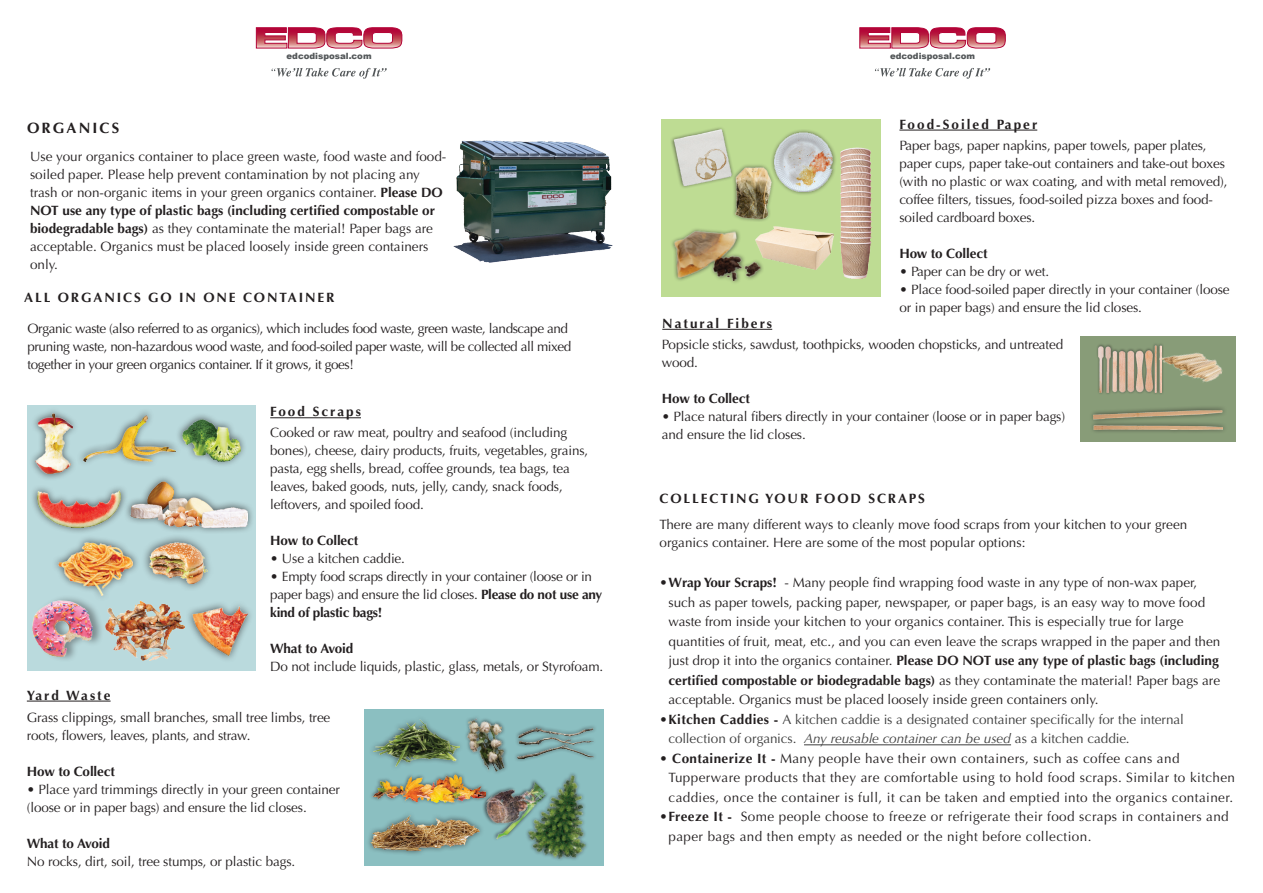
<style>
.page{position:relative;width:1263px;height:893px;background:#fff}
.page>*{position:absolute;margin:0;border:0;box-sizing:border-box;transform-origin:0 0}
.t1{font:700 15px "Optima";letter-spacing:.14em;color:#231f20}
.t2{font:13.5px/18px "Optima";letter-spacing:-.01em;color:#231f20}
.t3{font:13.5px/19.5px "Optima";letter-spacing:.03em;color:#231f20}
.t4{font:13.5px/18px "Optima";letter-spacing:-.03em;color:#231f20}
.t5{font:13.5px/19.5px "Optima";letter-spacing:-.005em;color:#3e3e3e}
.t6{font:700 13.5px "Optima";letter-spacing:.14em;color:#231f20}
.t7{font:700 13.5px "Optima";letter-spacing:-.01em;color:#231f20}
.t8{font:900 8.55px "Arial";color:#535759}
.s1{font-weight:700}
.s2{font-weight:700;color:#231f20}
.s3{font-style:italic}
</style>
<div class="page">
<svg style="left:256px;top:27px;width:146px;height:21px"></svg>
<svg style="left:271px;top:68px;width:116px;height:11px"></svg>
<svg style="left:859px;top:27px;width:147px;height:21px"></svg>
<svg style="left:875px;top:68px;width:115px;height:11px"></svg>
<hr style="left:804px;top:744px;width:207px;height:1px;background:#3e3e3e">
<div style="left:27px;top:405px;width:229px;height:266px;background:#badadd"></div>
<hr style="left:270px;top:417px;width:91px;height:1px;background:#231f20">
<div style="left:29px;top:407px;width:50px;height:74px;background:#231f20;opacity:.75"></div>
<img style="left:35px;top:414px;width:38px;height:60px">
<div style="left:77px;top:408px;width:105px;height:60px;background:#231f20;opacity:.75"></div>
<img style="left:83px;top:415px;width:92px;height:46px">
<div style="left:175px;top:412px;width:72px;height:56px;background:#231f20;opacity:.75"></div>
<img style="left:182px;top:419px;width:58px;height:42px">
<div style="left:124px;top:474px;width:130px;height:61px;background:#231f20;opacity:.75"></div>
<img style="left:131px;top:482px;width:116px;height:45px">
<div style="left:32px;top:595px;width:73px;height:68px;background:#231f20;opacity:.42"></div>
<img style="left:32px;top:601px;width:61px;height:56px">
<div style="left:186px;top:600px;width:69px;height:63px;background:#231f20;opacity:.75"></div>
<img style="left:193px;top:607px;width:54px;height:49px">
<div style="left:141px;top:534px;width:74px;height:58px;background:#231f20;opacity:.75"></div>
<img style="left:149px;top:542px;width:58px;height:42px">
<div style="left:52px;top:535px;width:88px;height:67px;background:#231f20;opacity:.75"></div>
<img style="left:58px;top:542px;width:75px;height:53px">
<div style="left:30px;top:484px;width:98px;height:51px;background:#231f20;opacity:.75"></div>
<img style="left:38px;top:490px;width:83px;height:37px">
<img style="left:105px;top:601px;width:79px;height:59px">
<hr style="left:27px;top:701px;width:84px;height:1px;background:#231f20">
<div style="left:364px;top:710px;width:239px;height:156px;background:#8bbfc1"></div>
<img style="left:373px;top:720px;width:86px;height:46px">
<div style="left:513px;top:724px;width:84px;height:39px;background:#231f20;opacity:.75"></div>
<img style="left:518px;top:727px;width:76px;height:31px">
<img style="left:372px;top:774px;width:100px;height:29px">
<img style="left:459px;top:717px;width:59px;height:60px">
<img style="left:531px;top:773px;width:56px;height:87px">
<div style="left:482px;top:777px;width:68px;height:64px;background:#231f20;opacity:.75"></div>
<img style="left:472px;top:767px;width:75px;height:75px">
<div style="left:365px;top:810px;width:120px;height:47px;background:#231f20;opacity:.75"></div>
<img style="left:370px;top:815px;width:109px;height:36px">
<hr style="left:899px;top:130px;width:138px;height:1px;background:#231f20">
<div style="left:662px;top:119px;width:219px;height:177px;background:#bedc93"></div>
<div style="left:670px;top:126px;width:65px;height:63px;background:#231f20;opacity:.75"></div>
<img style="left:672px;top:130px;width:59px;height:55px">
<div style="left:770px;top:129px;width:67px;height:67px;background:#231f20;opacity:.75"></div>
<img style="left:775px;top:133px;width:57px;height:58px">
<div style="left:670px;top:227px;width:94px;height:58px;background:#231f20;opacity:.75"></div>
<img style="left:673px;top:227px;width:88px;height:58px">
<div style="left:732px;top:163px;width:43px;height:59px;background:#231f20;opacity:.75"></div>
<img style="left:736px;top:168px;width:35px;height:50px">
<img style="left:755px;top:226px;width:78px;height:43px">
<img style="left:840px;top:148px;width:32px;height:130px">
<hr style="left:662px;top:329px;width:110px;height:1px;background:#231f20">
<div style="left:1080px;top:336px;width:156px;height:106px;background:#889c78"></div>
<div style="left:1096px;top:342px;width:68px;height:54px;background:#231f20;opacity:.75"></div>
<img style="left:1099px;top:345px;width:62px;height:48px">
<img style="left:1156px;top:342px;width:67px;height:45px">
<div style="left:1089px;top:405px;width:138px;height:29px;background:#231f20;opacity:.75"></div>
<img style="left:1094px;top:410px;width:129px;height:20px">
<img style="left:453px;top:141px;width:159px;height:121px">
<p class="t8" style="left:287px;top:50px;width:87px">edcodisposal.com</p>
<p class="t8" style="left:890px;top:50px;width:87px">edcodisposal.com</p>
<p class="t1" style="left:27px;top:119px;width:94px">ORGANICS</p>
<p class="t2" style="left:30px;top:148px;width:418px">Use your organics container to place green waste, food waste and food&shy;soiled paper. Please help prevent contamination by not placing any trash or non-organic items in your green organics container. <span class="s1">Please DO NOT use any type of plastic bags (including certified compostable or biodegradable bags)</span> as they contaminate the material! Paper bags are acceptable. Organics must be placed loosely inside green containers only.</p>
<p class="t6" style="left:24px;top:289px;width:312px">ALL ORGANICS GO IN ONE CONTAINER</p>
<p class="t4" style="left:27px;top:319px;width:545px">Organic waste (also referred to as organics), which includes food waste, green waste, landscape and pruning waste, non-hazardous wood waste, and food-soiled paper waste, will be collected all mixed together in your green organics container. If it grows, it goes!</p>
<p class="t6" style="left:270px;top:404px;width:92px">Food Scraps</p>
<p class="t2" style="left:270px;top:423px;width:319px">Cooked or raw meat, poultry and seafood (including bones), cheese, dairy products, fruits, vegetables, grains, pasta, egg shells, bread, coffee grounds, tea bags, tea leaves, baked goods, nuts, jelly, candy, snack foods, leftovers, and spoiled food.</p>
<p class="t7" style="left:270px;top:532px;width:90px">How to Collect</p>
<p class="t2" style="left:270px;top:549px;width:136px">• Use a kitchen caddie.</p>
<p class="t2" style="left:270px;top:567px;width:333px">• Empty food scraps directly in your container (loose or in paper bags) and ensure the lid closes. <span class="s1">Please do not use any kind of plastic bags!</span></p>
<p class="t7" style="left:270px;top:640px;width:85px">What to Avoid</p>
<p class="t2" style="left:270px;top:657px;width:335px">Do not include liquids, plastic, glass, metals, or Styrofoam.</p>
<p class="t6" style="left:27px;top:687px;width:85px">Yard Waste</p>
<p class="t2" style="left:27px;top:709px;width:305px">Grass clippings, small branches, small tree limbs, tree roots, flowers, leaves, plants, and straw.</p>
<p class="t7" style="left:27px;top:763px;width:90px">How to Collect</p>
<p class="t2" style="left:27px;top:781px;width:315px">• Place yard trimmings directly in your green container (loose or in paper bags) and ensure the lid closes.</p>
<p class="t7" style="left:27px;top:835px;width:85px">What to Avoid</p>
<p class="t2" style="left:27px;top:853px;width:270px">No rocks, dirt, soil, tree stumps, or plastic bags.</p>
<p class="t6" style="left:899px;top:116px;width:139px">Food-Soiled Paper</p>
<p class="t2" style="left:899px;top:137px;width:330px">Paper bags, paper napkins, paper towels, paper plates, paper cups, paper take-out containers and take-out boxes (with no plastic or wax coating, and with metal removed), coffee filters, tissues, food-soiled pizza boxes and food&shy;soiled cardboard boxes.</p>
<p class="t7" style="left:899px;top:246px;width:90px">How to Collect</p>
<p class="t2" style="left:899px;top:263px;width:151px">• Paper can be dry or wet.</p>
<p class="t2" style="left:899px;top:281px;width:332px">• Place food-soiled paper directly in your container (loose or in paper bags) and ensure the lid closes.</p>
<p class="t6" style="left:662px;top:315px;width:111px">Natural Fibers</p>
<p class="t2" style="left:662px;top:336px;width:403px">Popsicle sticks, sawdust, toothpicks, wooden chopsticks, and untreated wood.</p>
<p class="t7" style="left:662px;top:391px;width:90px">How to Collect</p>
<p class="t2" style="left:662px;top:408px;width:405px">• Place natural fibers directly in your container (loose or in paper bags) and ensure the lid closes.</p>
<p class="t6" style="left:659px;top:490px;width:267px">COLLECTING YOUR FOOD SCRAPS</p>
<p class="t2" style="left:659px;top:516px;width:529px">There are many different ways to cleanly move food scraps from your kitchen to your green organics container. Here are some of the most popular options:</p>
<p class="t2" style="left:668px;top:573px;width:553px;line-height:19.5px;text-indent:-9px"><span class="s1">•Wrap Your Scraps!</span> - Many people find wrapping food waste in any type of non-wax paper, such as paper towels, packing paper, newspaper, or paper bags, is an easy way to move food waste from inside your kitchen to your organics container. This is especially true for large quantities of fruit, meat, etc., and you can even leave the scraps wrapped in the paper and then just drop it into the organics container. <span class="s1">Please DO NOT use any type of plastic bags (including certified compostable or biodegradable bags)</span> as they contaminate the material! Paper bags are acceptable. Organics must be placed loosely inside green containers only.</p>
<p class="t5" style="left:668px;top:710px;width:517px;text-indent:-9px"><span class="s2">•Kitchen Caddies -</span> A kitchen caddie is a designated container specifically for the internal collection of organics. <span class="s3">Any reusable container can be used</span> as a kitchen caddie.</p>
<p class="t3" style="left:668px;top:749px;width:568px;text-indent:-9px">• <span class="s1">Containerize It -</span> Many people have their own containers, such as coffee cans and<br>Tupperware products that they are comfortable using to hold food scraps. Similar to kitchen caddies, once the container is full, it can be taken and emptied into the organics container.</p>
<p class="t3" style="left:668px;top:807px;width:562px;text-indent:-9px"><span class="s1">•Freeze It -</span> Some people choose to freeze or refrigerate their food scraps in containers and paper bags and then empty as needed or the night before collection.</p>
</div>
